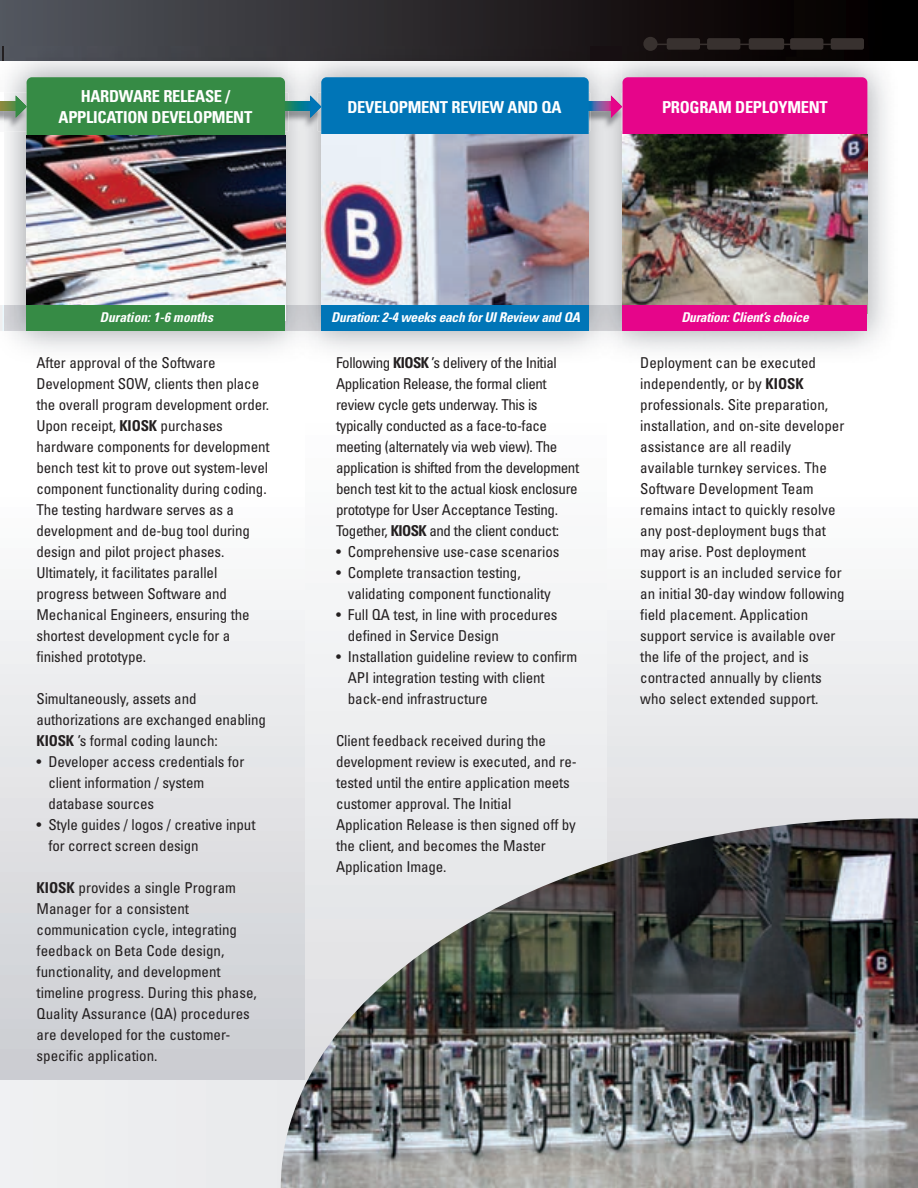
<style>
.page{position:relative;width:918px;height:1188px;background:#fff}
.page>*{position:absolute;margin:0;border:0;box-sizing:border-box;transform-origin:0 0}
.t1{font:700 condensed 16.5px/21px "Univers";letter-spacing:-.02em;color:#fff;text-align:center}
.t2{font:condensed 15px/21px "Univers";letter-spacing:-.01em;color:#231f20}
.t3{font:italic 700 condensed 13.5px "Univers";letter-spacing:-.02em;color:#fff}
.t4{font:italic 700 condensed 13.5px "Univers";color:#fff}
.s1{font-weight:700}
</style>
<div class="page">
<svg style="left:0;top:583px;width:918px;height:497px"></svg>
<div style="left:306px;top:410px;width:301px;height:723px;background:#f4f5f6"></div>
<div style="left:0;top:1080px;width:918px;height:108px;background:#ecedef"></div>
<div style="left:0;top:0;width:918px;height:61px;background:linear-gradient(to right,#52545c,#000)"></div>
<img style="left:4px;top:46px;width:285px;height:285px">
<img style="left:285px;top:93px;width:4px;height:39px">
<img style="left:4px;top:118px;width:23px;height:14px">
<img style="left:318px;top:46px;width:304px;height:285px">
<img style="left:589px;top:93px;width:1px;height:39px">
<img style="left:318px;top:93px;width:3px;height:39px">
<img style="left:289px;top:46px;width:29px;height:56px">
<img style="left:622px;top:46px;width:276px;height:304px">
<img style="left:622px;top:93px;width:1px;height:39px">
<img style="left:2px;top:46px;width:2px;height:15px">
<div style="left:27px;top:77px;width:258px;height:207px;background:#368b45;border-radius:5px"></div>
<div style="left:321px;top:77px;width:268px;height:209px;background:#0075b7;border-radius:5px"></div>
<div style="left:623px;top:77px;width:244px;height:207px;background:#e6058a;border-radius:5px"></div>
<img style="left:281px;top:818px;width:637px;height:370px">
<div style="left:643px;top:37px;width:15px;height:14px;background:#38312f;border-radius:50%"></div>
<div style="left:749px;top:38px;width:35px;height:12px;background:#38312f;border-radius:2px"></div>
<div style="left:790px;top:38px;width:33px;height:12px;background:#38312f;border-radius:2px"></div>
<div style="left:667px;top:38px;width:33px;height:12px;background:#38312f;border-radius:2px"></div>
<div style="left:831px;top:38px;width:33px;height:12px;background:#38312f;border-radius:2px"></div>
<div style="left:707px;top:38px;width:33px;height:12px;background:#38312f;border-radius:2px"></div>
<hr style="left:653px;top:44px;width:206px;height:1px;background:#38312f">
<img style="left:27px;top:135px;width:258px;height:170px">
<img style="left:321px;top:135px;width:268px;height:170px">
<img style="left:623px;top:135px;width:244px;height:170px">
<div style="left:27px;top:305px;width:258px;height:26px;background:#368b45"></div>
<div style="left:321px;top:305px;width:268px;height:26px;background:#0075b7"></div>
<div style="left:623px;top:305px;width:244px;height:26px;background:#e6058a"></div>
<hr style="left:0;top:0;width:2px;height:61px;background:#535860">
<svg style="left:310px;top:96px;width:11px;height:22px"></svg>
<svg style="left:285px;top:102px;width:25px;height:9px"></svg>
<svg style="left:0;top:93px;width:27px;height:25px"></svg>
<svg style="left:589px;top:102px;width:22px;height:9px"></svg>
<svg style="left:611px;top:96px;width:12px;height:22px"></svg>
<p class="t1" style="left:59px;top:87px;width:195px">HARDWARE RELEASE /<br>APPLICATION DEVELOPMENT</p>
<p class="t1" style="left:347px;top:98px;width:216px">DEVELOPMENT REVIEW AND QA</p>
<p class="t1" style="left:662px;top:98px;width:167px">PROGRAM DEPLOYMENT</p>
<p class="t4" style="left:100px;top:312px;width:115px">Duration: 1-6 months</p>
<p class="t3" style="left:331px;top:312px;width:250px">Duration: 2-4 weeks each for UI Review and QA</p>
<p class="t3" style="left:681px;top:312px;width:129px">Duration: Client’s choice</p>
<p class="t2" style="left:37px;top:353px;width:235px">After approval of the Software Development SOW, clients then place the overall program development order.<br>Upon receipt, <span class="s1">KIOSK</span> purchases hardware components for development bench test kit to prove out system-level component functionality during coding.<br>The testing hardware serves as a development and de-bug tool during design and pilot project phases.<br>Ultimately, it facilitates parallel progress between Software and Mechanical Engineers, ensuring the shortest development cycle for a finished prototype.</p>
<p class="t2" style="left:37px;top:689px;width:231px">Simultaneously, assets and authorizations are exchanged enabling<br><span class="s1">KIOSK</span> ’s formal coding launch:</p>
<p class="t2" style="left:48px;top:752px;width:197px;text-indent:-12px">• Developer access credentials for client information / system database sources</p>
<p class="t2" style="left:48px;top:815px;width:209px;text-indent:-12px">• Style guides / logos / creative input for correct screen design</p>
<p class="t2" style="left:37px;top:878px;width:222px"><span class="s1">KIOSK</span> provides a single Program<br>Manager for a consistent communication cycle, integrating feedback on Beta Code design, functionality, and development timeline progress. During this phase,<br>Quality Assurance (QA) procedures are developed for the customer&shy;specific application.</p>
<p class="t2" style="left:336px;top:353px;width:245px">Following <span class="s1">KIOSK</span> ’s delivery of the Initial Application Release, the formal client review cycle gets underway. This is typically conducted as a face-to-face meeting (alternately via web view). The application is shifted from the development bench test kit to the actual kiosk enclosure prototype for User Acceptance Testing.<br>Together, <span class="s1">KIOSK</span> and the client conduct:</p>
<p class="t2" style="left:336px;top:542px;width:225px">• Comprehensive use-case scenarios</p>
<p class="t2" style="left:348px;top:563px;width:204px;text-indent:-12px">• Complete transaction testing, validating component functionality</p>
<p class="t2" style="left:348px;top:605px;width:211px;text-indent:-12px">• Full QA test, in line with procedures defined in Service Design</p>
<p class="t2" style="left:348px;top:647px;width:231px;text-indent:-12px">• Installation guideline review to confirm<br>API integration testing with client back-end infrastructure</p>
<p class="t2" style="left:336px;top:731px;width:242px">Client feedback received during the development review is executed, and re&shy;tested until the entire application meets customer approval. The Initial Application Release is then signed off by the client, and becomes the Master Application Image.</p>
<p class="t2" style="left:640px;top:353px;width:206px">Deployment can be executed independently, or by <span class="s1">KIOSK </span>professionals. Site preparation, installation, and on-site developer assistance are all readily available turnkey services. The<br>Software Development Team remains intact to quickly resolve any post-deployment bugs that may arise. Post deployment support is an included service for an initial 30-day window following field placement. Application support service is available over the life of the project, and is contracted annually by clients who select extended support.</p>
</div>
